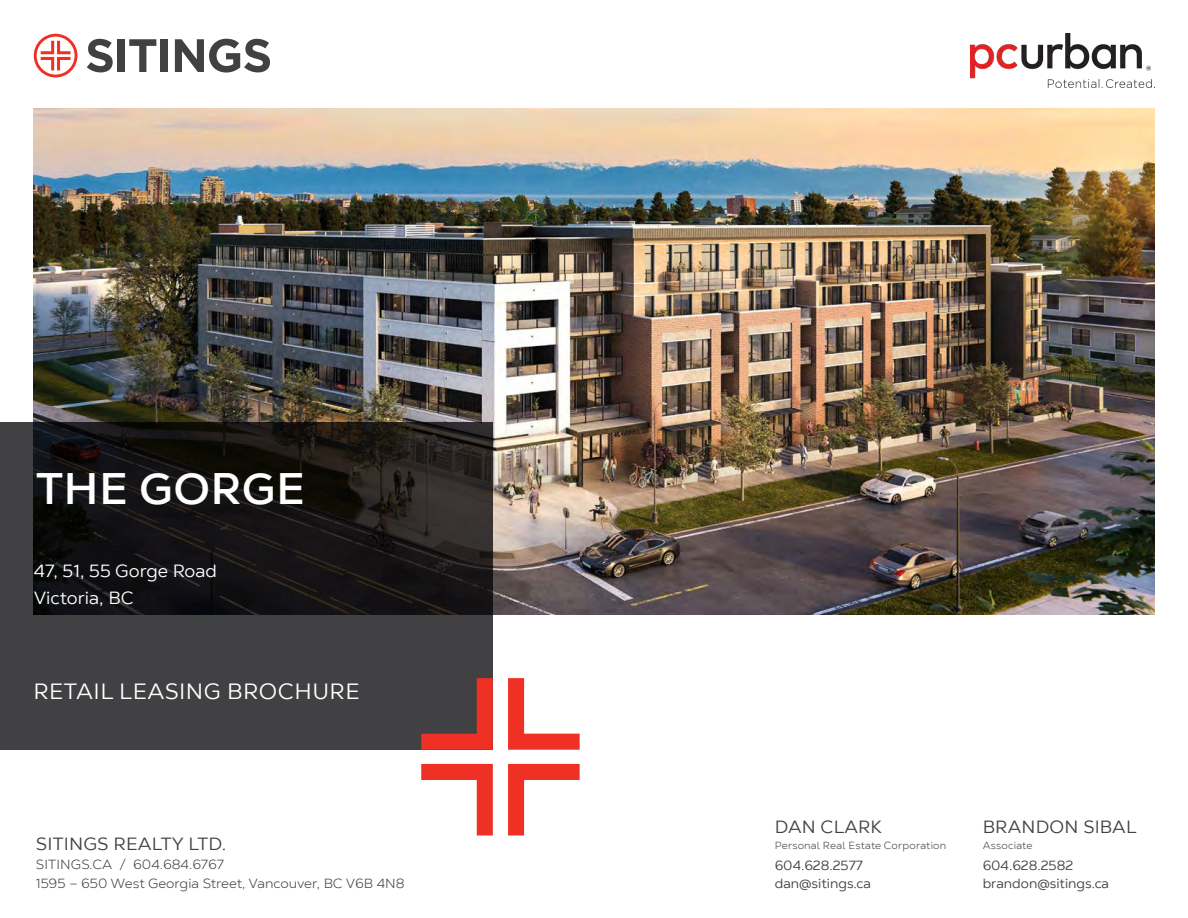
<style>
.page{position:relative;width:1188px;height:918px;background:#fff}
.page>*{position:absolute;margin:0;border:0;box-sizing:border-box;transform-origin:0 0}
.t1{font:700 45px "Nexa Text";letter-spacing:.01em;color:#fff}
.t2{font:22.5px "Nexa Text";letter-spacing:.02em;color:#fff}
.t3{font:18px "Nexa Text";letter-spacing:.01em;color:#414042}
.t4{font:18px/27px "Nexa Text";color:#fff}
.t5{font:300 13.5px "Nexa Text";color:#414042}
.t6{font:13.5px/18px "Nexa Text";color:#414042}
.t7{font:300 10.5px "Nexa Text";letter-spacing:.02em;color:#414042}
</style>
<div class="page">
<img style="left:34px;top:108px;width:1120px;height:507px">
<svg style="left:0;top:422px;width:493px;height:328px;background:#292828"></svg>
<svg style="left:421px;top:764px;width:72px;height:72px"></svg>
<svg style="left:508px;top:678px;width:72px;height:72px"></svg>
<svg style="left:421px;top:678px;width:72px;height:72px;background:#853a36"></svg>
<svg style="left:508px;top:764px;width:72px;height:72px"></svg>
<svg style="left:87px;top:39px;width:26px;height:33px"></svg>
<div style="left:118px;top:39px;width:7px;height:33px;background:#414042"></div>
<svg style="left:129px;top:39px;width:27px;height:33px"></svg>
<div style="left:161px;top:39px;width:7px;height:33px;background:#414042"></div>
<svg style="left:175px;top:39px;width:95px;height:34px"></svg>
<svg style="left:34px;top:34px;width:43px;height:43px"></svg>
<img style="left:971px;top:34px;width:181px;height:54px">
<h1 class="t1" style="left:36px;top:460px;width:271px">THE GORGE</h1>
<h3 class="t4" style="left:34px;top:557px;width:185px">47, 51, 55 Gorge Road<br>Victoria, BC</h3>
<h2 class="t2" style="left:33px;top:678px;width:328px">RETAIL LEASING BROCHURE</h2>
<h3 class="t3" style="left:36px;top:833px;width:192px">SITINGS REALTY LTD.</h3>
<p class="t5" style="left:36px;top:856px;width:189px">SITINGS.CA / 604.684.6767</p>
<p class="t5" style="left:36px;top:875px;width:370px">1595 – 650 West Georgia Street, Vancouver, BC V6B 4N8</p>
<h3 class="t3" style="left:775px;top:816px;width:109px">DAN CLARK</h3>
<h3 class="t3" style="left:983px;top:816px;width:155px">BRANDON SIBAL</h3>
<p class="t6" style="left:775px;top:856px;width:98px">604.628.2577 dan@sitings.ca</p>
<p class="t6" style="left:983px;top:856px;width:128px">604.628.2582 brandon@sitings.ca</p>
<p class="t7" style="left:775px;top:839px;width:173px">Personal Real Estate Corporation</p>
<p class="t7" style="left:983px;top:839px;width:51px">Associate</p>
</div>
